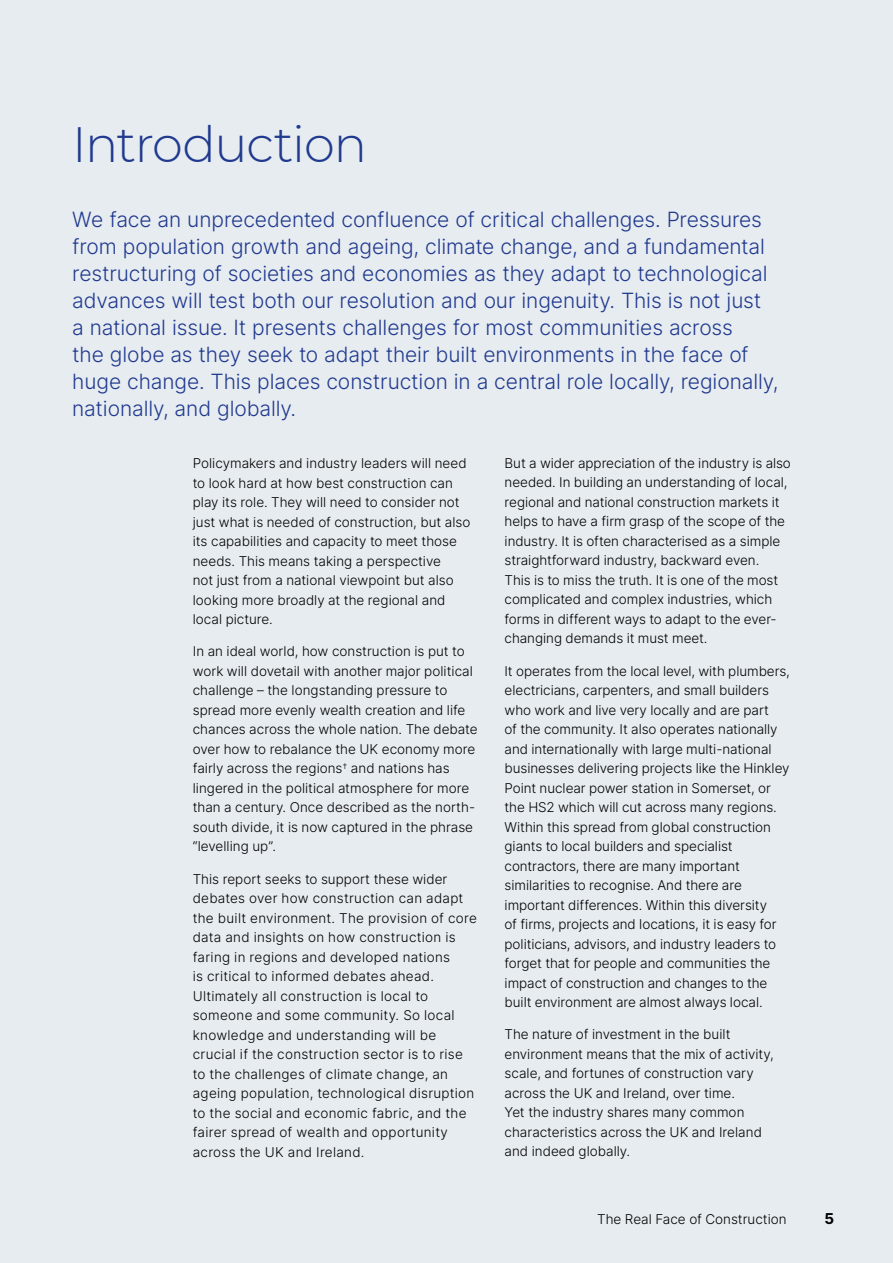
<style>
.page{position:relative;width:893px;height:1263px;background:#e7ecf0}
.page>*{position:absolute;margin:0;border:0;box-sizing:border-box;transform-origin:0 0}
.t1{font:300 49.5px "Montserrat";letter-spacing:-.03em;color:#213a8f}
.t2{font:300 21px/27px "Inter";letter-spacing:-.005em;color:#213a8f}
.t3{font:700 15px "Inter";color:#000}
.t4{font:300 13.5px/19.5px "Inter";color:#000}
.t5{font:300 13.5px/19.5px "Inter";letter-spacing:.02em;color:#000}
</style>
<div class="page">
<h1 class="t1" style="left:72px;top:111px;width:296px">Introduction</h1>
<p class="t2" style="left:72px;top:205px;width:708px">We face an unprecedented confluence of critical challenges. Pressures from population growth and ageing, climate change, and a fundamental restructuring of societies and economies as they adapt to technological advances will test both our resolution and our ingenuity. This is not just<br>a national issue. It presents challenges for most communities across<br>the globe as they seek to adapt their built environments in the face of huge change. This places construction in a central role locally, regionally, nationally, and globally.</p>
<p class="t4" style="left:193px;top:453px;width:279px">Policymakers and industry leaders will need to look hard at how best construction can play its role. They will need to consider not just what is needed of construction, but also its capabilities and capacity to meet those needs. This means taking a perspective<br>not just from a national viewpoint but also looking more broadly at the regional and local picture.</p>
<p class="t4" style="left:193px;top:641px;width:286px">In an ideal world, how construction is put to work will dovetail with another major political challenge – the longstanding pressure to spread more evenly wealth creation and life chances across the whole nation. The debate over how to rebalance the UK economy more fairly across the regions<sup>†</sup> and nations has lingered in the political atmosphere for more than a century. Once described as the north&shy;south divide, it is now captured in the phrase “levelling up”.</p>
<p class="t5" style="left:193px;top:869px;width:286px">This report seeks to support these wider debates over how construction can adapt the built environment. The provision of core data and insights on how construction is faring in regions and developed nations<br>is critical to informed debates ahead.<br>Ultimately all construction is local to someone and some community. So local knowledge and understanding will be crucial if the construction sector is to rise to the challenges of climate change, an ageing population, technological disruption to the social and economic fabric, and the fairer spread of wealth and opportunity across the UK and Ireland.</p>
<p class="t4" style="left:505px;top:453px;width:288px">But a wider appreciation of the industry is also needed. In building an understanding of local, regional and national construction markets it helps to have a firm grasp of the scope of the industry. It is often characterised as a simple straightforward industry, backward even.<br>This is to miss the truth. It is one of the most complicated and complex industries, which forms in different ways to adapt to the ever&shy;changing demands it must meet.</p>
<p class="t4" style="left:505px;top:661px;width:287px">It operates from the local level, with plumbers, electricians, carpenters, and small builders who work and live very locally and are part<br>of the community. It also operates nationally and internationally with large multi-national businesses delivering projects like the Hinkley Point nuclear power station in Somerset, or the HS2 which will cut across many regions.<br>Within this spread from global construction giants to local builders and specialist contractors, there are many important similarities to recognise. And there are important differences. Within this diversity<br>of firms, projects and locations, it is easy for politicians, advisors, and industry leaders to forget that for people and communities the impact of construction and changes to the built environment are almost always local.</p>
<p class="t4" style="left:505px;top:1024px;width:271px">The nature of investment in the built environment means that the mix of activity, scale, and fortunes of construction vary across the UK and Ireland, over time.<br>Yet the industry shares many common characteristics across the UK and Ireland and indeed globally.</p>
<p class="t4" style="left:597px;top:1209px;width:191px">The Real Face of Construction</p>
<p class="t3" style="left:824px;top:1207px;width:11px">5</p>
</div>
